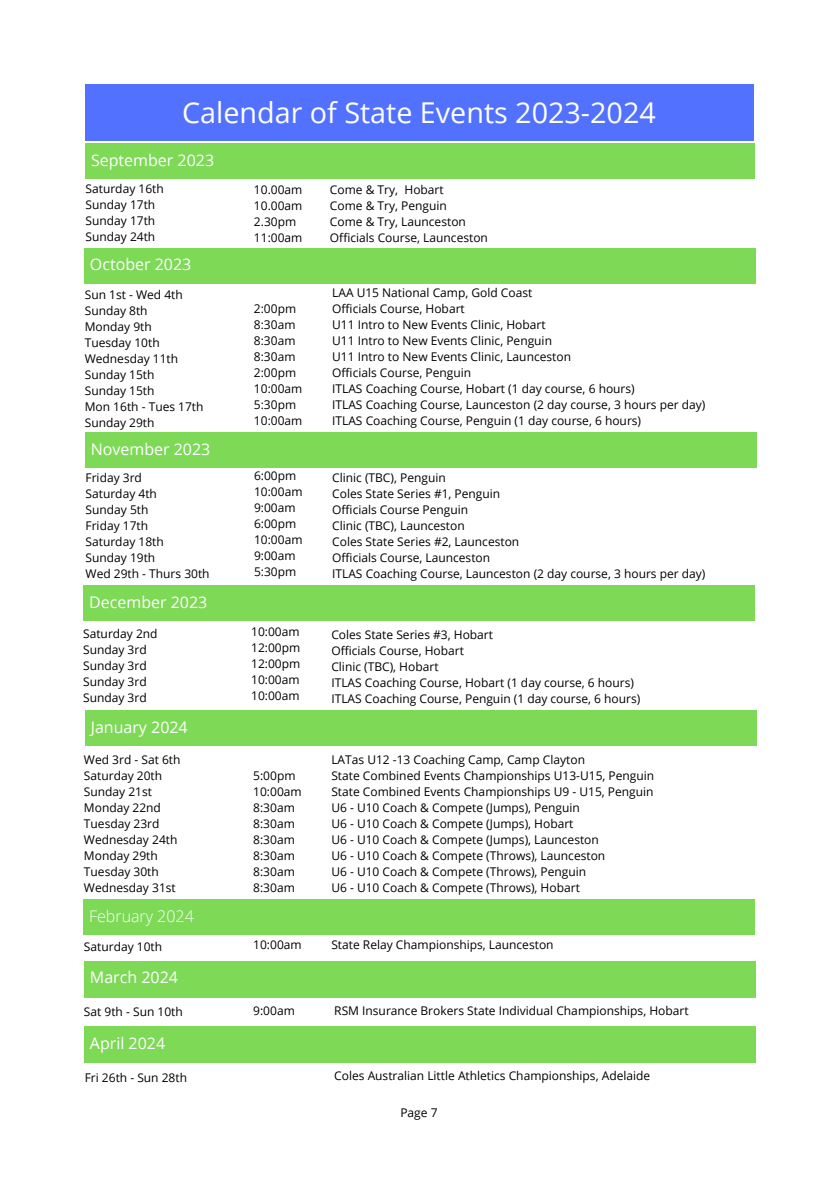
<style>
.page{position:relative;width:839px;height:1191px;background:#fff}
.page>*{position:absolute;margin:0;border:0;box-sizing:border-box;transform-origin:0 0}
.t1{font:28.8px "Open Sans";color:#fff}
.t2{font:16px "Open Sans";color:#fff}
.t3{font:300 16px "Open Sans";color:#fff}
.t4{font:12px "Open Sans";color:#000}
</style>
<div class="page">
<div style="left:85px;top:84px;width:668px;height:56px;background:#5271ff"></div>
<div style="left:85px;top:144px;width:669px;height:35px;background:#7ed957"></div>
<div style="left:84px;top:248px;width:671px;height:35px;background:#7ed957"></div>
<div style="left:85px;top:433px;width:671px;height:35px;background:#7ed957"></div>
<div style="left:83px;top:585px;width:671px;height:36px;background:#7ed957"></div>
<div style="left:85px;top:710px;width:671px;height:36px;background:#7ed957"></div>
<div style="left:83px;top:900px;width:671px;height:35px;background:#7ed957"></div>
<div style="left:84px;top:961px;width:671px;height:37px;background:#7ed957"></div>
<div style="left:84px;top:1027px;width:671px;height:36px;background:#7ed957"></div>
<p class="t1" style="left:182px;top:92px;width:475px">Calendar of State Events 2023-2024</p>
<p class="t2" style="left:91px;top:149px;width:125px">September 2023</p>
<p class="t4" style="left:86px;top:180px;width:80px">Saturday 16th</p>
<p class="t4" style="left:86px;top:196px;width:71px">Sunday 17th</p>
<p class="t4" style="left:86px;top:212px;width:71px">Sunday 17th</p>
<p class="t4" style="left:86px;top:228px;width:71px">Sunday 24th</p>
<p class="t4" style="left:254px;top:181px;width:50px">10.00am</p>
<p class="t4" style="left:254px;top:197px;width:50px">10.00am</p>
<p class="t4" style="left:254px;top:213px;width:44px">2.30pm</p>
<p class="t4" style="left:254px;top:229px;width:50px">11:00am</p>
<p class="t4" style="left:330px;top:181px;width:115px">Come &amp; Try, Hobart</p>
<p class="t4" style="left:330px;top:197px;width:118px">Come &amp; Try, Penguin</p>
<p class="t4" style="left:330px;top:213px;width:137px">Come &amp; Try, Launceston</p>
<p class="t4" style="left:330px;top:229px;width:159px">Officials Course, Launceston</p>
<p class="t2" style="left:90px;top:253px;width:103px">October 2023</p>
<p class="t4" style="left:85px;top:286px;width:100px">Sun 1st - Wed 4th</p>
<p class="t4" style="left:85px;top:302px;width:64px">Sunday 8th</p>
<p class="t4" style="left:85px;top:318px;width:69px">Monday 9th</p>
<p class="t4" style="left:85px;top:334px;width:76px">Tuesday 10th</p>
<p class="t4" style="left:85px;top:350px;width:95px">Wednesday 11th</p>
<p class="t4" style="left:85px;top:366px;width:71px">Sunday 15th</p>
<p class="t4" style="left:85px;top:382px;width:71px">Sunday 15th</p>
<p class="t4" style="left:85px;top:398px;width:120px">Mon 16th - Tues 17th</p>
<p class="t4" style="left:85px;top:414px;width:71px">Sunday 29th</p>
<p class="t2" style="left:91px;top:438px;width:121px">November 2023</p>
<p class="t4" style="left:86px;top:469px;width:58px">Friday 3rd</p>
<p class="t4" style="left:86px;top:485px;width:73px">Saturday 4th</p>
<p class="t4" style="left:86px;top:501px;width:64px">Sunday 5th</p>
<p class="t4" style="left:86px;top:517px;width:64px">Friday 17th</p>
<p class="t4" style="left:86px;top:533px;width:80px">Saturday 18th</p>
<p class="t4" style="left:86px;top:549px;width:71px">Sunday 19th</p>
<p class="t4" style="left:86px;top:565px;width:126px">Wed 29th - Thurs 30th</p>
<p class="t2" style="left:89px;top:591px;width:120px">December 2023</p>
<p class="t4" style="left:83px;top:625px;width:76px">Saturday 2nd</p>
<p class="t4" style="left:83px;top:641px;width:65px">Sunday 3rd</p>
<p class="t4" style="left:83px;top:657px;width:65px">Sunday 3rd</p>
<p class="t4" style="left:83px;top:673px;width:65px">Sunday 3rd</p>
<p class="t4" style="left:83px;top:689px;width:65px">Sunday 3rd</p>
<p class="t2" style="left:91px;top:716px;width:98px">January 2024</p>
<p class="t4" style="left:84px;top:752px;width:98px">Wed 3rd - Sat 6th</p>
<p class="t4" style="left:84px;top:768px;width:80px">Saturday 20th</p>
<p class="t4" style="left:84px;top:784px;width:70px">Sunday 21st</p>
<p class="t4" style="left:84px;top:800px;width:78px">Monday 22nd</p>
<p class="t4" style="left:84px;top:816px;width:77px">Tuesday 23rd</p>
<p class="t4" style="left:84px;top:832px;width:95px">Wednesday 24th</p>
<p class="t4" style="left:84px;top:848px;width:75px">Monday 29th</p>
<p class="t4" style="left:84px;top:864px;width:76px">Tuesday 30th</p>
<p class="t4" style="left:84px;top:880px;width:93px">Wednesday 31st</p>
<p class="t3" style="left:89px;top:905px;width:106px">February 2024</p>
<p class="t4" style="left:254px;top:300px;width:44px">2:00pm</p>
<p class="t4" style="left:254px;top:316px;width:43px">8:30am</p>
<p class="t4" style="left:254px;top:332px;width:43px">8:30am</p>
<p class="t4" style="left:254px;top:348px;width:43px">8:30am</p>
<p class="t4" style="left:254px;top:364px;width:44px">2:00pm</p>
<p class="t4" style="left:254px;top:380px;width:50px">10:00am</p>
<p class="t4" style="left:254px;top:396px;width:44px">5:30pm</p>
<p class="t4" style="left:254px;top:412px;width:50px">10:00am</p>
<p class="t4" style="left:254px;top:468px;width:44px">6:00pm</p>
<p class="t4" style="left:254px;top:484px;width:50px">10:00am</p>
<p class="t4" style="left:254px;top:500px;width:43px">9:00am</p>
<p class="t4" style="left:254px;top:516px;width:44px">6:00pm</p>
<p class="t4" style="left:254px;top:532px;width:50px">10:00am</p>
<p class="t4" style="left:254px;top:548px;width:43px">9:00am</p>
<p class="t4" style="left:254px;top:564px;width:44px">5:30pm</p>
<p class="t4" style="left:251px;top:623px;width:50px">10:00am</p>
<p class="t4" style="left:251px;top:639px;width:51px">12:00pm</p>
<p class="t4" style="left:251px;top:655px;width:51px">12:00pm</p>
<p class="t4" style="left:251px;top:671px;width:50px">10:00am</p>
<p class="t4" style="left:251px;top:687px;width:50px">10:00am</p>
<p class="t4" style="left:253px;top:768px;width:44px">5:00pm</p>
<p class="t4" style="left:253px;top:784px;width:50px">10:00am</p>
<p class="t4" style="left:253px;top:800px;width:43px">8:30am</p>
<p class="t4" style="left:253px;top:816px;width:43px">8:30am</p>
<p class="t4" style="left:253px;top:832px;width:43px">8:30am</p>
<p class="t4" style="left:253px;top:848px;width:43px">8:30am</p>
<p class="t4" style="left:253px;top:864px;width:43px">8:30am</p>
<p class="t4" style="left:253px;top:880px;width:43px">8:30am</p>
<p class="t4" style="left:332px;top:284px;width:202px">LAA U15 National Camp, Gold Coast</p>
<p class="t4" style="left:332px;top:300px;width:134px">Officials Course, Hobart</p>
<p class="t4" style="left:332px;top:316px;width:215px">U11 Intro to New Events Clinic, Hobart</p>
<p class="t4" style="left:332px;top:332px;width:221px">U11 Intro to New Events Clinic, Penguin</p>
<p class="t4" style="left:332px;top:348px;width:240px">U11 Intro to New Events Clinic, Launceston</p>
<p class="t4" style="left:332px;top:364px;width:140px">Officials Course, Penguin</p>
<p class="t4" style="left:332px;top:380px;width:304px">ITLAS Coaching Course, Hobart (1 day course, 6 hours)</p>
<p class="t4" style="left:332px;top:396px;width:375px">ITLAS Coaching Course, Launceston (2 day course, 3 hours per day)</p>
<p class="t4" style="left:332px;top:412px;width:310px">ITLAS Coaching Course, Penguin (1 day course, 6 hours)</p>
<p class="t4" style="left:332px;top:469px;width:115px">Clinic (TBC), Penguin</p>
<p class="t4" style="left:332px;top:485px;width:170px">Coles State Series #1, Penguin</p>
<p class="t4" style="left:332px;top:501px;width:137px">Officials Course Penguin</p>
<p class="t4" style="left:332px;top:517px;width:134px">Clinic (TBC), Launceston</p>
<p class="t4" style="left:332px;top:533px;width:189px">Coles State Series #2, Launceston</p>
<p class="t4" style="left:332px;top:549px;width:159px">Officials Course, Launceston</p>
<p class="t4" style="left:332px;top:565px;width:375px">ITLAS Coaching Course, Launceston (2 day course, 3 hours per day)</p>
<p class="t4" style="left:331px;top:626px;width:163px">Coles State Series #3, Hobart</p>
<p class="t4" style="left:331px;top:642px;width:134px">Officials Course, Hobart</p>
<p class="t4" style="left:331px;top:658px;width:109px">Clinic (TBC), Hobart</p>
<p class="t4" style="left:331px;top:674px;width:304px">ITLAS Coaching Course, Hobart (1 day course, 6 hours)</p>
<p class="t4" style="left:331px;top:690px;width:310px">ITLAS Coaching Course, Penguin (1 day course, 6 hours)</p>
<p class="t4" style="left:331px;top:752px;width:255px">LATas U12 -13 Coaching Camp, Camp Clayton</p>
<p class="t4" style="left:331px;top:768px;width:324px">State Combined Events Championships U13-U15, Penguin</p>
<p class="t4" style="left:331px;top:784px;width:324px">State Combined Events Championships U9 - U15, Penguin</p>
<p class="t4" style="left:331px;top:800px;width:250px">U6 - U10 Coach &amp; Compete (Jumps), Penguin</p>
<p class="t4" style="left:331px;top:816px;width:243px">U6 - U10 Coach &amp; Compete (Jumps), Hobart</p>
<p class="t4" style="left:331px;top:832px;width:269px">U6 - U10 Coach &amp; Compete (Jumps), Launceston</p>
<p class="t4" style="left:331px;top:848px;width:275px">U6 - U10 Coach &amp; Compete (Throws), Launceston</p>
<p class="t4" style="left:331px;top:864px;width:256px">U6 - U10 Coach &amp; Compete (Throws), Penguin</p>
<p class="t4" style="left:331px;top:880px;width:250px">U6 - U10 Coach &amp; Compete (Throws), Hobart</p>
<p class="t4" style="left:84px;top:938px;width:80px">Saturday 10th</p>
<p class="t4" style="left:253px;top:936px;width:50px">10:00am</p>
<p class="t4" style="left:331px;top:936px;width:224px">State Relay Championships, Launceston</p>
<p class="t2" style="left:90px;top:966px;width:89px">March 2024</p>
<p class="t4" style="left:84px;top:1003px;width:100px">Sat 9th - Sun 10th</p>
<p class="t4" style="left:253px;top:1002px;width:43px">9:00am</p>
<p class="t4" style="left:334px;top:1002px;width:356px">RSM Insurance Brokers State Individual Championships, Hobart</p>
<p class="t2" style="left:90px;top:1032px;width:77px">April 2024</p>
<p class="t4" style="left:85px;top:1069px;width:104px">Fri 26th - Sun 28th</p>
<p class="t4" style="left:334px;top:1068px;width:317px">Coles Australian Little Athletics Championships, Adelaide</p>
<p class="t4" style="left:400px;top:1105px;width:39px">Page 7</p>
</div>
